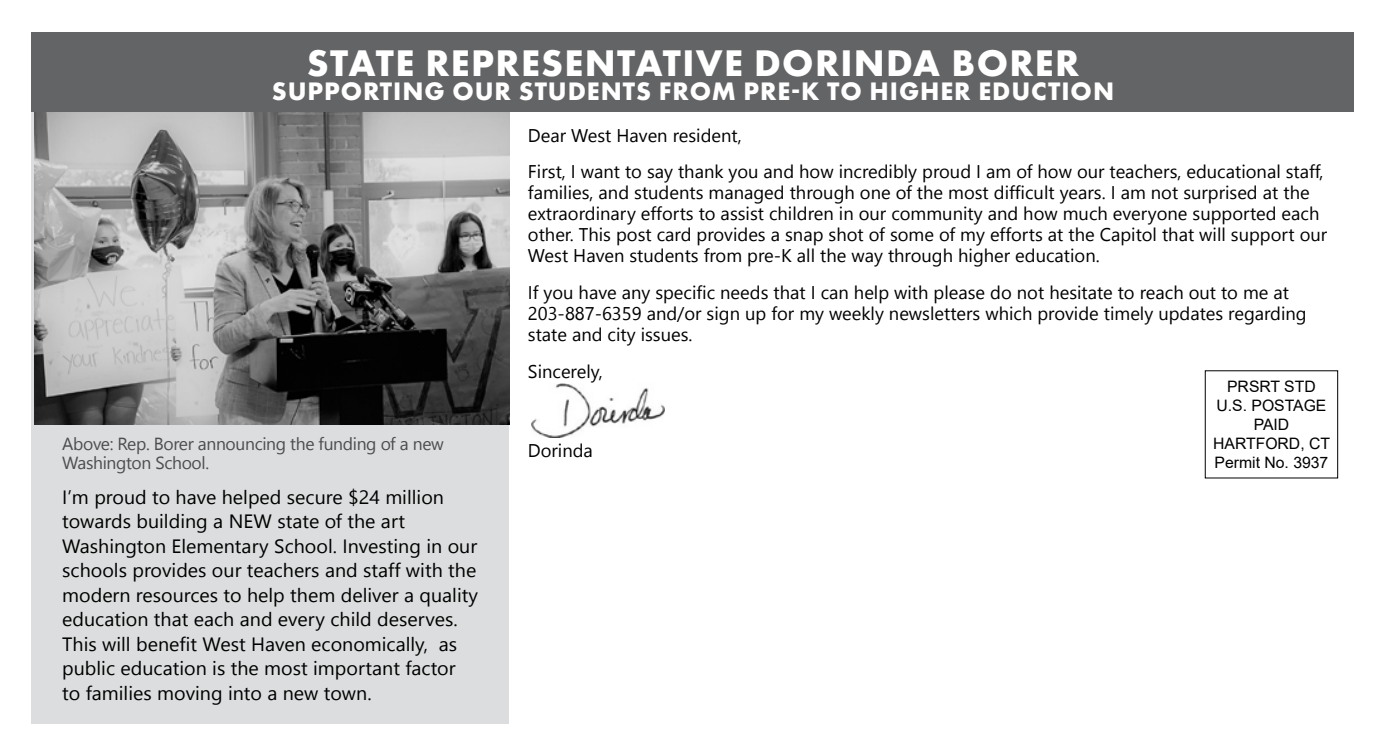
<style>
.page{position:relative;width:1386px;height:756px;background:#fff}
.page>*{position:absolute;margin:0;border:0;box-sizing:border-box;transform-origin:0 0}
.t1{font:700 38.5px "Futura PT";letter-spacing:.035em;color:#fff}
.t2{font:700 26.25px "Futura PT";letter-spacing:.035em;color:#fff}
.t3{font:19.25px/24.5px "Leelawadee UI";color:#000}
.t4{font:18.38px/21px "Leelawadee UI";color:#000}
.t5{font:17.5px/19.2px "Leelawadee UI";letter-spacing:-.02em;color:#4d4d4f}
.t6{font:15.75px/18.9px "Arial";color:#000;text-align:center}
</style>
<div class="page">
<div style="left:32px;top:43px;width:477px;height:681px;background:#dcddde"></div>
<div style="left:1205px;top:370px;width:133px;height:108px;border:1px solid #000"></div>
<img style="left:35px;top:112px;width:474px;height:313px">
<img style="left:531px;top:384px;width:133px;height:53px">
<div style="left:32px;top:32px;width:1322px;height:80px;background:#636466"></div>
<h1 class="t1" style="left:307px;top:38px;width:774px">STATE REPRESENTATIVE DORINDA BORER</h1>
<h2 class="t2" style="left:272px;top:75px;width:844px">SUPPORTING OUR STUDENTS FROM PRE-K TO HIGHER EDUCTION</h2>
<p class="t5" style="left:62px;top:433px;width:383px">Above: Rep. Borer announcing the funding of a new<br>Washington School.</p>
<p class="t3" style="left:62px;top:484px;width:417px">I’m proud to have helped secure $24 million towards building a NEW state of the art Washington Elementary School. Investing in our schools provides our teachers and staff with the modern resources to help them deliver a quality education that each and every child deserves.<br>This will benefit West Haven economically, as public education is the most important factor to families moving into a new town.</p>
<p class="t4" style="left:528px;top:116px;width:797px;line-height:36.8px">Dear West Haven resident,<br>First, I want to say thank you and how incredibly proud I am of how our teachers, educational staff,</p>
<p class="t4" style="left:528px;top:181px;width:801px">families, and students managed through one of the most difficult years. I am not surprised at the extraordinary efforts to assist children in our community and how much everyone supported each other. This post card provides a snap shot of some of my efforts at the Capitol that will support our West Haven students from pre-K all the way through higher education.</p>
<p class="t4" style="left:528px;top:281px;width:780px">If you have any specific needs that I can help with please do not hesitate to reach out to me at<br>203-887-6359 and/or sign up for my weekly newsletters which provide timely updates regarding state and city issues.</p>
<p class="t4" style="left:528px;top:360px;width:76px">Sincerely,</p>
<p class="t6" style="left:1213px;top:377px;width:118px">PRSRT STD<br>U.S. POSTAGE<br>PAID<br>HARTFORD, CT<br>Permit No. 3937</p>
<p class="t4" style="left:528px;top:439px;width:67px">Dorinda</p>
</div>
